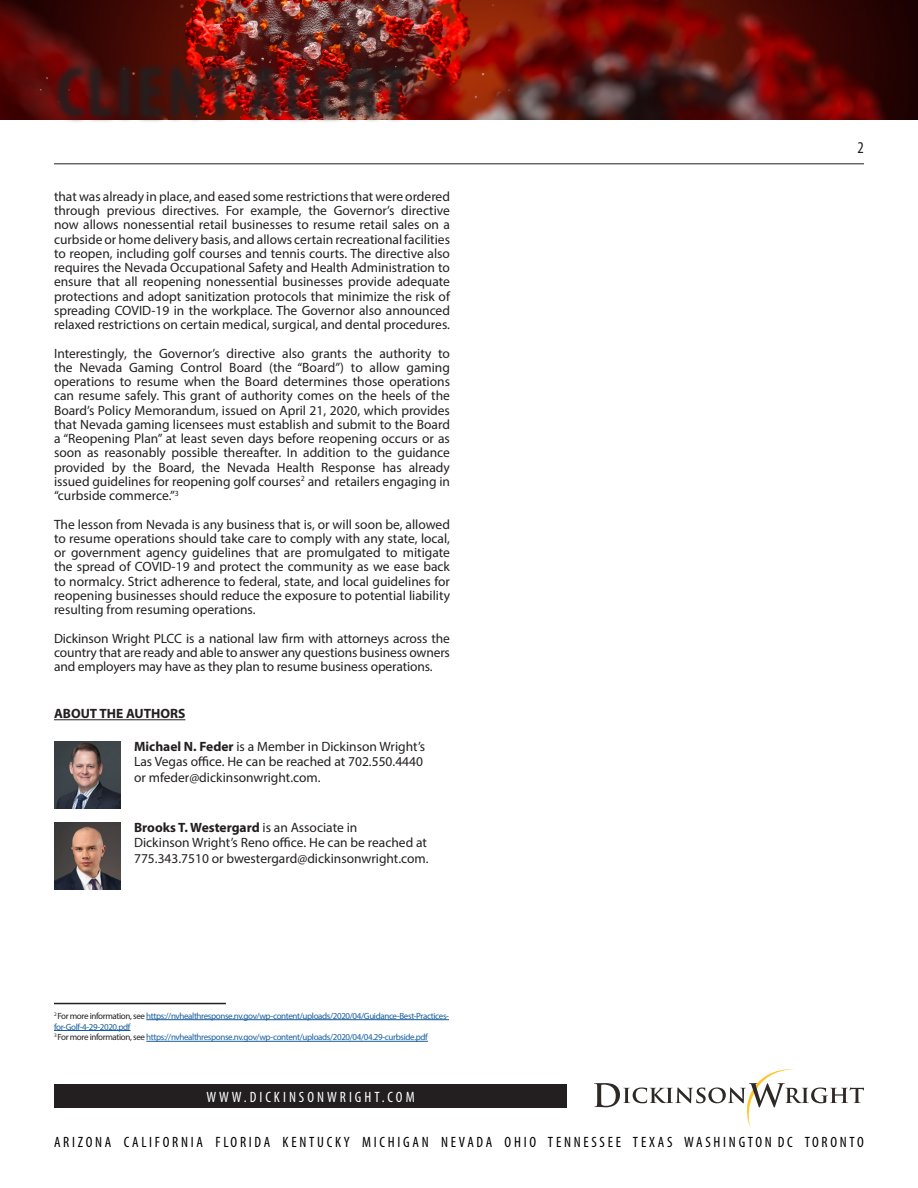
<style>
.page{position:relative;width:918px;height:1188px;background:#fff}
.page>*{position:absolute;margin:0;border:0;box-sizing:border-box;transform-origin:0 0}
.t1{font:condensed 16.5px "Myriad Pro";color:#231f20}
.t2{font:condensed 15px "Myriad Pro";letter-spacing:.18em;color:#000}
.t3{font:condensed 15px "Myriad Pro";letter-spacing:.2em;color:#fff}
.t4{font:13.5px/14.2px "Myriad Pro";color:#231f20;text-align:justify}
.t5{font:700 13.5px "Myriad Pro";color:#231f20}
.t6{font:9px/10.8px "Myriad Pro";letter-spacing:-.04em;color:#175d9e}
.s1{font-weight:700}
.s2{color:#231f20}
</style>
<div class="page">
<div style="left:54px;top:1084px;width:513px;height:24px;background:#231f20"></div>
<svg style="left:594px;top:1069px;width:270px;height:59px"></svg>
<hr style="left:54px;top:163px;width:810px;height:1px;background:#231f20">
<img style="left:0;top:0;width:918px;height:120px">
<img style="left:52px;top:61px;width:362px;height:61px">
<hr style="left:54px;top:719px;width:131px;height:1px;background:#231f20">
<img style="left:54px;top:742px;width:67px;height:67px">
<img style="left:54px;top:823px;width:67px;height:67px">
<hr style="left:146px;top:1019px;width:303px;height:1px;background:#175d9e">
<hr style="left:54px;top:1030px;width:77px;height:1px;background:#175d9e">
<hr style="left:146px;top:1041px;width:282px;height:1px;background:#175d9e">
<hr style="left:54px;top:1003px;width:172px;height:1px;background:#231f20">
<p class="t4" style="left:54px;top:189px;width:398px">that was already in place, and eased some restrictions that were ordered through previous directives. For example, the Governor’s directive now allows nonessential retail businesses to resume retail sales on a curbside or home delivery basis, and allows certain recreational facilities to reopen, including golf courses and tennis courts. The directive also requires the Nevada Occupational Safety and Health Administration to ensure that all reopening nonessential businesses provide adequate protections and adopt sanitization protocols that minimize the risk of spreading COVID-19 in the workplace. The Governor also announced relaxed restrictions on certain medical, surgical, and dental procedures.</p>
<p class="t4" style="left:54px;top:346px;width:398px">Interestingly, the Governor’s directive also grants the authority to the Nevada Gaming Control Board (the “Board”) to allow gaming operations to resume when the Board determines those operations can resume safely. This grant of authority comes on the heels of the Board’s Policy Memorandum, issued on April 21, 2020, which provides that Nevada gaming licensees must establish and submit to the Board a “Reopening Plan” at least seven days before reopening occurs or as soon as reasonably possible thereafter. In addition to the guidance provided by the Board, the Nevada Health Response has already issued guidelines for reopening golf courses<sup>2</sup> and retailers engaging in “curbside commerce.”<sup>3</sup></p>
<p class="t4" style="left:54px;top:517px;width:398px">The lesson from Nevada is any business that is, or will soon be, allowed to resume operations should take care to comply with any state, local, or government agency guidelines that are promulgated to mitigate the spread of COVID-19 and protect the community as we ease back to normalcy. Strict adherence to federal, state, and local guidelines for reopening businesses should reduce the exposure to potential liability resulting from resuming operations.</p>
<p class="t4" style="left:54px;top:631px;width:398px">Dickinson Wright PLCC is a national law firm with attorneys across the country that are ready and able to answer any questions business owners and employers may have as they plan to resume business operations.</p>
<p class="t5" style="left:54px;top:705px;width:133px">ABOUT THE AUTHORS</p>
<p class="t4" style="left:134px;top:738px;width:293px;line-height:15.8px;text-align:left"><span class="s1">Michael N. Feder</span> is a Member in Dickinson Wright’s<br>Las Vegas office. He can be reached at 702.550.4440 or mfeder@dickinsonwright.com.</p>
<p class="t4" style="left:134px;top:819px;width:296px;line-height:15.8px;text-align:left"><span class="s1">Brooks T. Westergard</span> is an Associate in<br>Dickinson Wright’s Reno office. He can be reached at<br>775.343.7510 or bwestergard@dickinsonwright.com.</p>
<p class="t6" style="left:54px;top:1010px;width:397px"><sup>2</sup> <span class="s2">For more information, see</span> https://nvhealthresponse.nv.gov/wp-content/uploads/2020/04/Guidance-Best-Practices&shy;for-Golf-4-29-2020.pdf</p>
<p class="t6" style="left:54px;top:1032px;width:375px"><sup>3</sup> <span class="s2">For more information, see</span> https://nvhealthresponse.nv.gov/wp-content/uploads/2020/04/04.29-curbside.pdf</p>
<p class="t1" style="left:858px;top:138px;width:8px">2</p>
<p class="t3" style="left:206px;top:1088px;width:210px">WWW.DICKINSONWRIGHT.COM</p>
<p class="t2" style="left:54px;top:1133px;width:811px">ARIZONA CALIFORNIA FLORIDA KENTUCKY MICHIGAN NEVADA OHIO TENNESSEE TEXAS WASHINGTON DC TORONTO</p>
</div>
